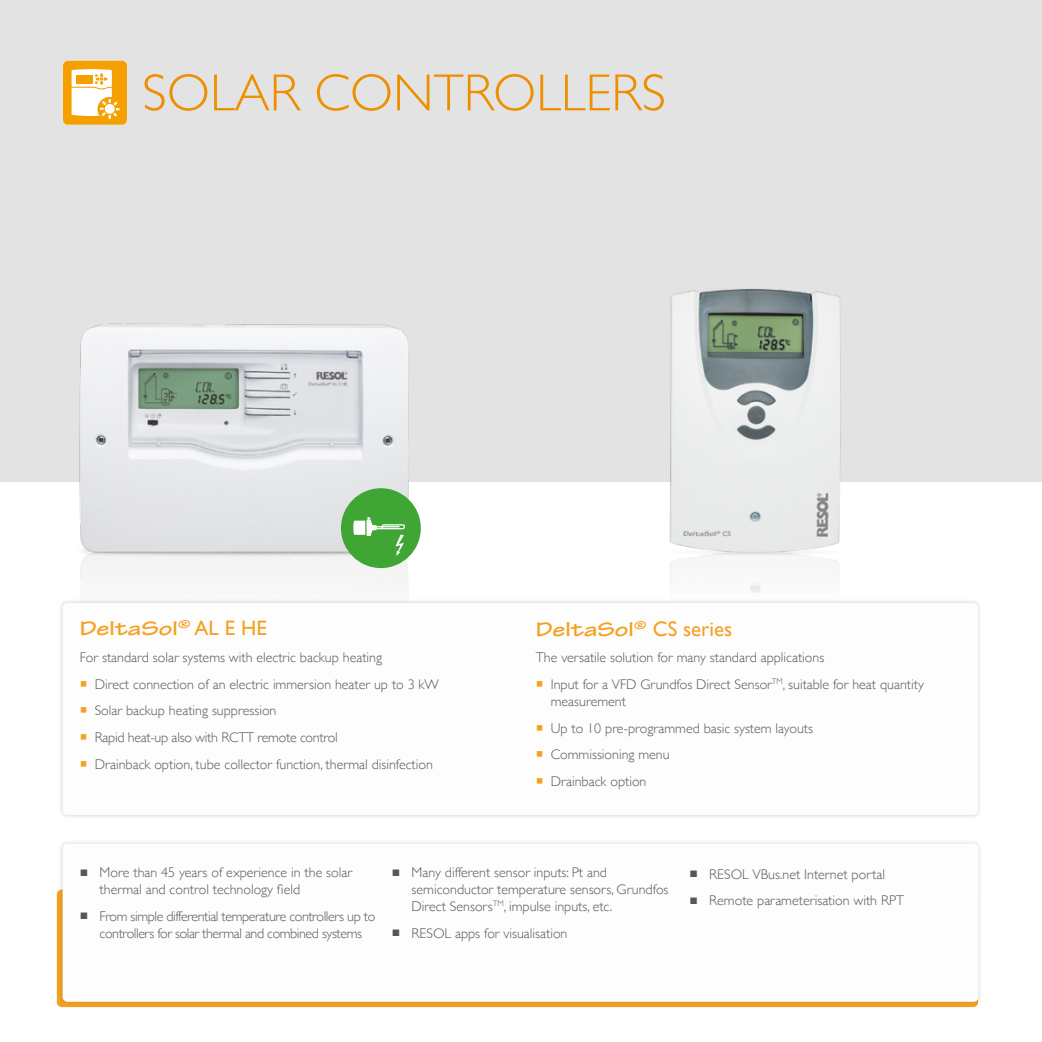
<style>
.page{position:relative;width:1042px;height:1042px;background:#fff}
.page>*{position:absolute;margin:0;border:0;box-sizing:border-box;transform-origin:0 0}
.t1{font:300 52.5px "Gill Sans";color:#ee8f00}
.t2{font:700 expanded 21px "Tekton Pro";color:#f6a020}
.t3{font:300 14px/16.8px "Gill Sans";color:#575756}
.t4{font:300 14px/16.8px "Gill Sans";letter-spacing:-.03em;color:#575756;text-align:center}
.t5{font:300 14px "Gill Sans";letter-spacing:-.02em;color:#575756}
.s1{font-family:"Gill Alt One";font-weight:400;font-stretch:normal}
.s2{color:#f6a020}
.s3{font-family:"Gill Sans";font-weight:400;font-stretch:normal}
.s4{font-family:"Arial";font-weight:700}
</style>
<div class="page">
<div style="left:0;top:0;width:1042px;height:481px;background:#e3e3e3"></div>
<img style="left:611px;top:288px;width:293px;height:305px">
<img style="left:63px;top:323px;width:366px;height:259px">
<div style="left:58px;top:598px;width:924px;height:221px;background:#f1f1f1"></div>
<div style="left:63px;top:603px;width:915px;height:212px;background:#fdfdfd;border-radius:5px"></div>
<div style="left:58px;top:839px;width:924px;height:166px;background:#575756;opacity:.24"></div>
<div style="left:63px;top:843px;width:915px;height:159px;background:#fdfdfd;border-radius:5px"></div>
<div style="left:341px;top:488px;width:80px;height:80px;background:#3fa535;border-radius:50%"></div>
<svg style="left:353px;top:517px;width:52px;height:39px"></svg>
<svg style="left:63px;top:61px;width:64px;height:64px;background:#f9c360"></svg>
<h1 class="t1" style="left:142px;top:52px;width:525px">SOLAR CONTROLLERS</h1>
<h2 class="t2" style="left:80px;top:616px;width:189px">DeltaSol<sup>®</sup> <span class="s1">AL E HE</span></h2>
<p class="t3" style="left:80px;top:648px;width:304px">For standard solar systems with electric backup heating</p>
<p class="t3" style="left:80px;top:675px;width:361px"><span class="s2">○</span> Direct connection of an electric immersion heater up to 3 kW</p>
<p class="t3" style="left:80px;top:702px;width:198px"><span class="s2">○</span> Solar backup heating suppression</p>
<p class="t5" style="left:80px;top:726px;width:259px"><span class="s2">○</span> Rapid heat-up also with RCTT remote control</p>
<p class="t3" style="left:80px;top:755px;width:355px"><span class="s2">○</span> Drainback option, tube collector function, thermal disinfection</p>
<h2 class="t2" style="left:536px;top:616px;width:198px">DeltaSol<sup>®</sup> <span class="s3">CS series</span></h2>
<p class="t3" style="left:536px;top:648px;width:290px">The versatile solution for many standard applications</p>
<p class="t3" style="left:551px;top:675px;width:374px;text-indent:-15px"><span class="s2">○</span> Input for a VFD Grundfos Direct Sensor<sup>TM</sup>, suitable for heat quantity measurement</p>
<p class="t3" style="left:536px;top:719px;width:279px"><span class="s2">○</span> Up to 10 pre-programmed basic system layouts</p>
<p class="t3" style="left:536px;top:745px;width:135px"><span class="s2">○</span> Commissioning menu</p>
<p class="t3" style="left:536px;top:772px;width:112px"><span class="s2">○</span> Drainback option</p>
<p class="t3" style="left:100px;top:864px;width:254px;text-indent:-20px"><span class="s4">■</span> More than 45 years of experience in the solar thermal and control technology field</p>
<p class="t4" style="left:80px;top:907px;width:297px"><span class="s4">■</span> From simple differential temperature controllers up to controllers for solar thermal and combined systems</p>
<p class="t3" style="left:412px;top:864px;width:258px;text-indent:-20px"><span class="s4">■</span> Many different sensor inputs: Pt and semiconductor temperature sensors, Grundfos<br>Direct Sensors<sup>TM</sup>, impulse inputs, etc.</p>
<p class="t3" style="left:392px;top:924px;width:177px"><span class="s4">■</span> RESOL apps for visualisation</p>
<p class="t3" style="left:689px;top:865px;width:197px"><span class="s4">■</span> RESOL VBus.net Internet portal</p>
<p class="t3" style="left:689px;top:891px;width:216px"><span class="s4">■</span> Remote parameterisation with RPT</p>
</div>
